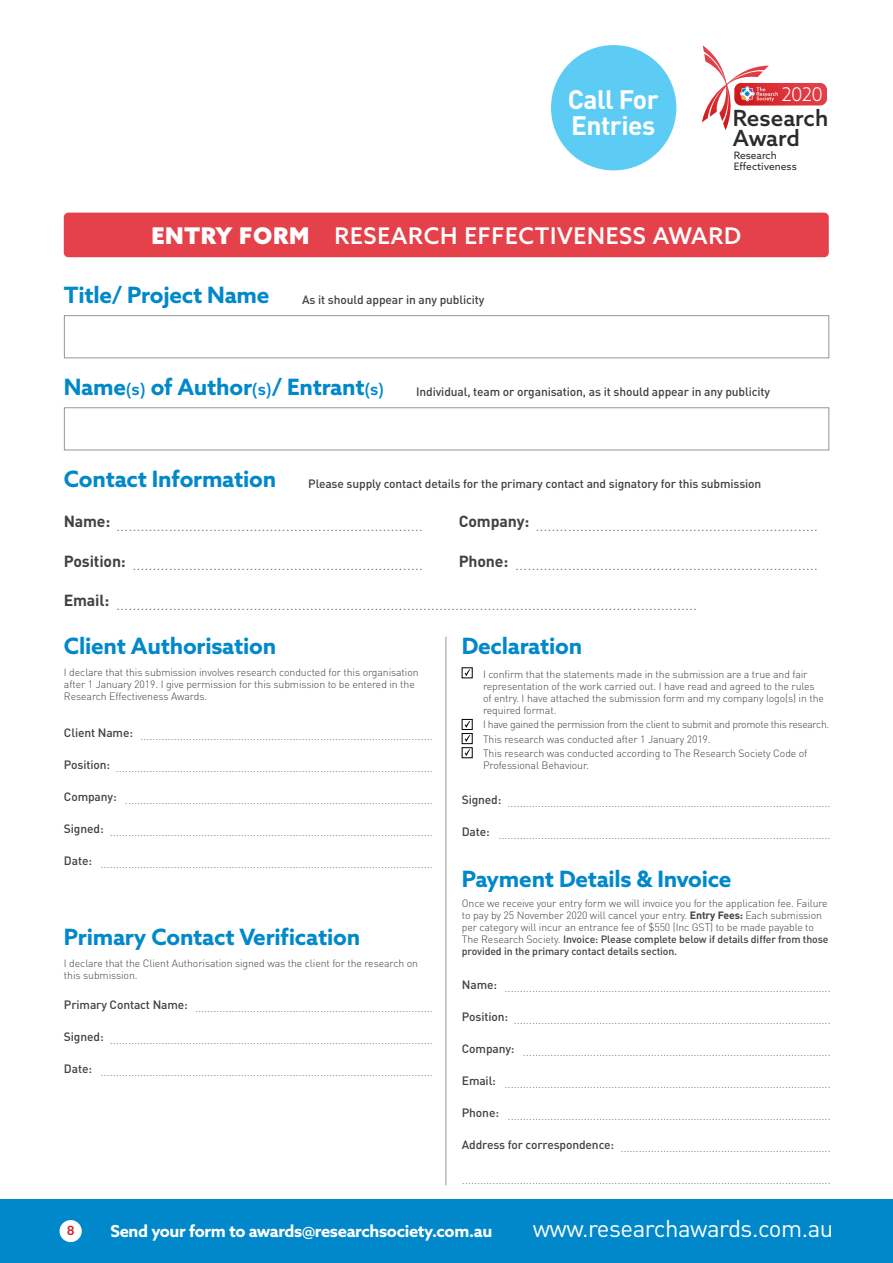
<style>
.page{position:relative;width:893px;height:1263px;background:#fff}
.page>*{position:absolute;margin:0;border:0;box-sizing:border-box;transform-origin:0 0}
.t1{font:700 26.4px "DIN";letter-spacing:-.02em;color:#fff}
.t2{font:24px "DIN";letter-spacing:-.02em;color:#fff}
.t3{font:500 22.95px "Azo Sans";letter-spacing:.03em;color:#fff}
.t4{font:700 22.5px "Azo Sans";letter-spacing:-.01em;color:#0088cb}
.t5{font:500 22.35px/20.5px "Azo Sans";color:#2a2b2a}
.t6{font:300 18.9px "Azo Sans";color:#fff}
.t7{font:700 16.5px "Azo Sans";letter-spacing:-.02em;color:#fff}
.t8{font:300 15.9px "DIN";color:#6d6e71}
.t9{font:500 12.6px "Azo Sans";color:#cf1f25}
.t10{font:300 12px "DIN";color:#6d6e71}
.t11{font:500 12px "DIN";letter-spacing:-.01em;color:#414042}
.t12{font:300 10.5px/12px "DIN";letter-spacing:-.01em;color:#414042}
.t13{font:10.2px/10.2px "Azo Sans";color:#2a2b2a}
.s1{font-weight:900}
.s2{font-weight:500;font-size:16.5px}
.s3{font-weight:700}
.s4{font-weight:500}
</style>
<div class="page">
<div style="left:0;top:1199px;width:893px;height:64px;background:#0088cb"></div>
<div style="left:60px;top:1220px;width:22px;height:22px;background:#fff;border-radius:50%"></div>
<svg style="left:702px;top:45px;width:125px;height:85px"></svg>
<div style="left:551px;top:45px;width:125px;height:125px;background:#5dccf5;border-radius:50%"></div>
<div style="left:64px;top:213px;width:765px;height:44px;background:#e4414b;border-radius:5px"></div>
<div style="left:64px;top:315px;width:765px;height:43px;border:1px solid #939598"></div>
<div style="left:64px;top:407px;width:765px;height:43px;border:1px solid #939598"></div>
<svg style="left:465px;top:669px;width:5px;height:7px"></svg>
<div style="left:462px;top:719px;width:11px;height:11px;border:1px solid #000"></div>
<svg style="left:465px;top:721px;width:5px;height:7px"></svg>
<div style="left:462px;top:733px;width:11px;height:11px;border:1px solid #000"></div>
<svg style="left:465px;top:735px;width:5px;height:7px"></svg>
<div style="left:462px;top:747px;width:11px;height:11px;border:1px solid #000"></div>
<svg style="left:465px;top:749px;width:5px;height:7px"></svg>
<hr style="left:445px;top:637px;width:1px;height:548px;background:#939598">
<h1 class="t1" style="left:568px;top:82px;width:93px">Call For</h1>
<h3 class="t6" style="left:781px;top:82px;width:43px">2020</h3>
<h1 class="t1" style="left:571px;top:108px;width:86px">Entries</h1>
<h3 class="t5" style="left:733px;top:107px;width:97px">Research<br>Award</h3>
<p class="t13" style="left:734px;top:151px;width:65px">Research<br>Effectiveness</p>
<h3 class="t3" style="left:151px;top:221px;width:591px"><span class="s1">ENTRY FORM</span> RESEARCH EFFECTIVENESS AWARD</h3>
<h3 class="t4" style="left:64px;top:280px;width:207px">Title/ Project Name</h3>
<p class="t11" style="left:302px;top:292px;width:184px">As it should appear in any publicity</p>
<h3 class="t4" style="left:64px;top:372px;width:322px">Name<span class="s2">(s)</span> of Author<span class="s2">(s)</span>/ Entrant<span class="s2">(s)</span></h3>
<p class="t11" style="left:416px;top:384px;width:356px">Individual, team or organisation, as it should appear in any publicity</p>
<h3 class="t4" style="left:64px;top:464px;width:214px">Contact Information</h3>
<p class="t11" style="left:308px;top:476px;width:455px">Please supply contact details for the primary contact and signatory for this submission</p>
<h3 class="t8" style="left:64px;top:516px;width:361px"><sup>Name:</sup> ............................................................................</h3>
<h3 class="t8" style="left:459px;top:516px;width:361px"><sup>Company:</sup> ......................................................................</h3>
<h3 class="t8" style="left:64px;top:555px;width:361px"><sup>Position:</sup> ........................................................................</h3>
<h3 class="t8" style="left:64px;top:595px;width:635px"><sup>Email:</sup> ................................................................................................................................................</h3>
<h3 class="t8" style="left:459px;top:555px;width:361px"><sup>Phone:</sup> ...........................................................................</h3>
<h3 class="t4" style="left:64px;top:631px;width:214px">Client Authorisation</h3>
<p class="t12" style="left:64px;top:666px;width:356px">I declare that this submission involves research conducted for this organisation after 1 January 2019. I give permission for this submission to be entered in the<br>Research Effectiveness Awards.</p>
<p class="t10" style="left:64px;top:728px;width:370px"><sup>Client</sup> <sup>Name:</sup> ................................................................................................</p>
<p class="t10" style="left:64px;top:760px;width:370px"><sup>Position:</sup> ........................................................................................................</p>
<p class="t10" style="left:64px;top:792px;width:370px"><sup>Company:</sup> .....................................................................................................</p>
<p class="t10" style="left:64px;top:824px;width:370px"><sup>Signed:</sup> ..........................................................................................................</p>
<p class="t10" style="left:64px;top:856px;width:370px"><sup>Date:</sup> .............................................................................................................</p>
<h3 class="t4" style="left:64px;top:922px;width:298px">Primary Contact Verification</h3>
<p class="t12" style="left:64px;top:957px;width:356px">I declare that the Client Authorisation signed was the client for the research on this submission.</p>
<p class="t10" style="left:64px;top:1000px;width:370px"><sup>Primary</sup> <sup>Contact</sup> <sup>Name:</sup> ..............................................................................</p>
<p class="t10" style="left:64px;top:1032px;width:370px"><sup>Signed:</sup> ..........................................................................................................</p>
<p class="t10" style="left:64px;top:1064px;width:370px"><sup>Date:</sup> .............................................................................................................</p>
<h3 class="t4" style="left:462px;top:631px;width:122px">Declaration</h3>
<p class="t12" style="left:483px;top:668px;width:342px">I confirm that the statements made in the submission are a true and fair representation of the work carried out. I have read and agreed to the rules of entry. I have attached the submission form and my company logo(s) in the required format.</p>
<p class="t12" style="left:483px;top:717px;width:348px;line-height:14.1px">I have gained the permission from the client to submit and promote this research.<br>This research was conducted after 1 January 2019.<br>This research was conducted according to The Research Society Code of</p>
<p class="t12" style="left:483px;top:759px;width:107px">Professional Behaviour.</p>
<p class="t10" style="left:462px;top:795px;width:370px"><sup>Signed:</sup> ..........................................................................................................</p>
<p class="t10" style="left:462px;top:827px;width:370px"><sup>Date:</sup> .............................................................................................................</p>
<h3 class="t4" style="left:462px;top:864px;width:271px">Payment Details &amp; Invoice</h3>
<p class="t12" style="left:462px;top:897px;width:368px">Once we receive your entry form we will invoice you for the application fee. Failure to pay by 25 November 2020 will cancel your entry. <span class="s3">Entry Fees:</span> Each submission per category will incur an entrance fee of $550 (Inc GST) to be made payable to The Research Society. <span class="s4">Invoice: Please complete below if details differ from those provided in the primary contact details section.</span></p>
<p class="t10" style="left:462px;top:980px;width:370px"><sup>Name:</sup> ...........................................................................................................</p>
<p class="t10" style="left:462px;top:1012px;width:370px"><sup>Position:</sup> ........................................................................................................</p>
<p class="t10" style="left:462px;top:1044px;width:370px"><sup>Company:</sup> .....................................................................................................</p>
<p class="t10" style="left:462px;top:1076px;width:370px"><sup>Email:</sup> ...........................................................................................................</p>
<p class="t10" style="left:462px;top:1108px;width:370px"><sup>Phone:</sup> ..........................................................................................................</p>
<p class="t10" style="left:462px;top:1140px;width:370px"><sup>Address</sup> <sup>for</sup> <sup>correspondence:</sup> .....................................................................</p>
<p class="t10" style="left:462px;top:1172px;width:370px">.........................................................................................................................</p>
<p class="t9" style="left:67px;top:1222px;width:9px">8</p>
<h2 class="t2" style="left:533px;top:1213px;width:302px">www.researchawards.com.au</h2>
<h3 class="t7" style="left:111px;top:1220px;width:383px">Send your form to awards@researchsociety.com.au</h3>
</div>
